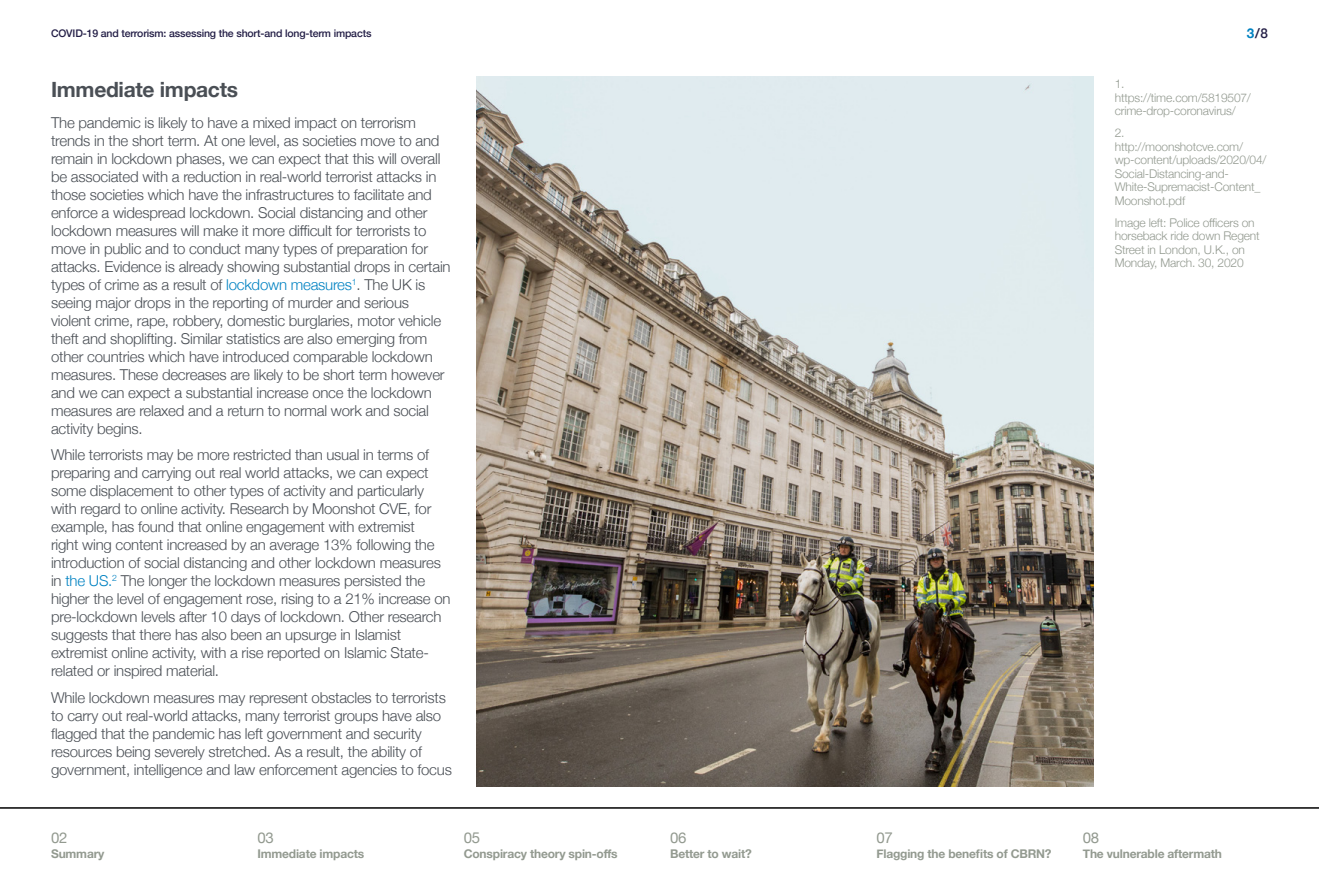
<style>
.page{position:relative;width:1319px;height:893px;background:#fff}
.page>*{position:absolute;margin:0;border:0;box-sizing:border-box;transform-origin:0 0}
.t1{font:700 21px "Helvetica Neue";letter-spacing:-.015em;color:#4a4f55}
.t2{font:300 15px/18px "Helvetica Neue";letter-spacing:-.015em;color:#4a4f55}
.t3{font:15px "Helvetica Neue";letter-spacing:-.015em;color:#939a90}
.t4{font:500 13.5px "Helvetica Neue";color:#231e46}
.t5{font:300 12px/13.5px "Helvetica Neue";letter-spacing:-.015em;color:#939a90}
.t6{font:700 12px "Helvetica Neue";letter-spacing:-.015em;color:#939a90}
.t7{font:500 10.5px "Helvetica Neue";letter-spacing:-.015em;color:#231e46}
.s1{font-weight:700;color:#0082c2}
.s2{color:#0082c2}
</style>
<div class="page">
<hr style="left:0;top:807px;width:1318px;height:2px;background:#000">
<img style="left:476px;top:77px;width:617px;height:710px">
<p class="t7" style="left:51px;top:25px;width:322px">COVID-19 and terrorism: assessing the short-and long-term impacts</p>
<p class="t4" style="left:1246px;top:23px;width:23px"><span class="s1">3</span>/8</p>
<h1 class="t1" style="left:51px;top:73px;width:188px">Immediate impacts</h1>
<p class="t2" style="left:51px;top:112px;width:401px">The pandemic is likely to have a mixed impact on terrorism trends in the short term. At one level, as societies move to and remain in lockdown phases, we can expect that this will overall be associated with a reduction in real-world terrorist attacks in those societies which have the infrastructures to facilitate and enforce a widespread lockdown. Social distancing and other lockdown measures will make it more difficult for terrorists to move in public and to conduct many types of preparation for attacks. Evidence is already showing substantial drops in certain types of crime as a result of <span class="s2">lockdown measures</span><sup>1</sup>. The UK is seeing major drops in the reporting of murder and serious violent crime, rape, robbery, domestic burglaries, motor vehicle theft and shoplifting. Similar statistics are also emerging from other countries which have introduced comparable lockdown measures. These decreases are likely to be short term however and we can expect a substantial increase once the lockdown measures are relaxed and a return to normal work and social activity begins.</p>
<p class="t2" style="left:51px;top:445px;width:401px">While terrorists may be more restricted than usual in terms of preparing and carrying out real world attacks, we can expect some displacement to other types of activity and particularly with regard to online activity. Research by Moonshot CVE, for example, has found that online engagement with extremist<br>right wing content increased by an average 13% following the introduction of social distancing and other lockdown measures in <span class="s2">the US.</span><sup>2</sup> The longer the lockdown measures persisted the higher the level of engagement rose, rising to a 21% increase on pre-lockdown levels after 10 days of lockdown. Other research suggests that there has also been an upsurge in Islamist extremist online activity, with a rise reported on Islamic State&shy;related or inspired material.</p>
<p class="t2" style="left:51px;top:687px;width:402px">While lockdown measures may represent obstacles to terrorists to carry out real-world attacks, many terrorist groups have also flagged that the pandemic has left government and security resources being severely stretched. As a result, the ability of government, intelligence and law enforcement agencies to focus</p>
<p class="t5" style="left:1114px;top:76px;width:138px">1. https://time.com/5819507/ crime-drop-coronavirus/</p>
<p class="t5" style="left:1114px;top:125px;width:153px">2.<br>http://moonshotcve.com/ wp-content/uploads/2020/04/<br>Social-Distancing-and-<br>White-Supremacist-Content_<br>Moonshot.pdf</p>
<p class="t5" style="left:1114px;top:215px;width:146px">Image left: Police officers on horseback ride down Regent<br>Street in London, U.K., on<br>Monday, March. 30, 2020</p>
<p class="t3" style="left:51px;top:826px;width:18px">02</p>
<p class="t6" style="left:51px;top:844px;width:55px">Summary</p>
<p class="t3" style="left:257px;top:826px;width:18px">03</p>
<p class="t6" style="left:257px;top:844px;width:108px">Immediate impacts</p>
<p class="t3" style="left:463px;top:826px;width:18px">05</p>
<p class="t6" style="left:463px;top:844px;width:155px">Conspiracy theory spin-offs</p>
<p class="t3" style="left:670px;top:826px;width:18px">06</p>
<p class="t6" style="left:670px;top:844px;width:83px">Better to wait?</p>
<p class="t3" style="left:876px;top:826px;width:18px">07</p>
<p class="t6" style="left:876px;top:844px;width:176px">Flagging the benefits of CBRN?</p>
<p class="t3" style="left:1082px;top:826px;width:18px">08</p>
<p class="t6" style="left:1082px;top:844px;width:140px">The vulnerable aftermath</p>
</div>
